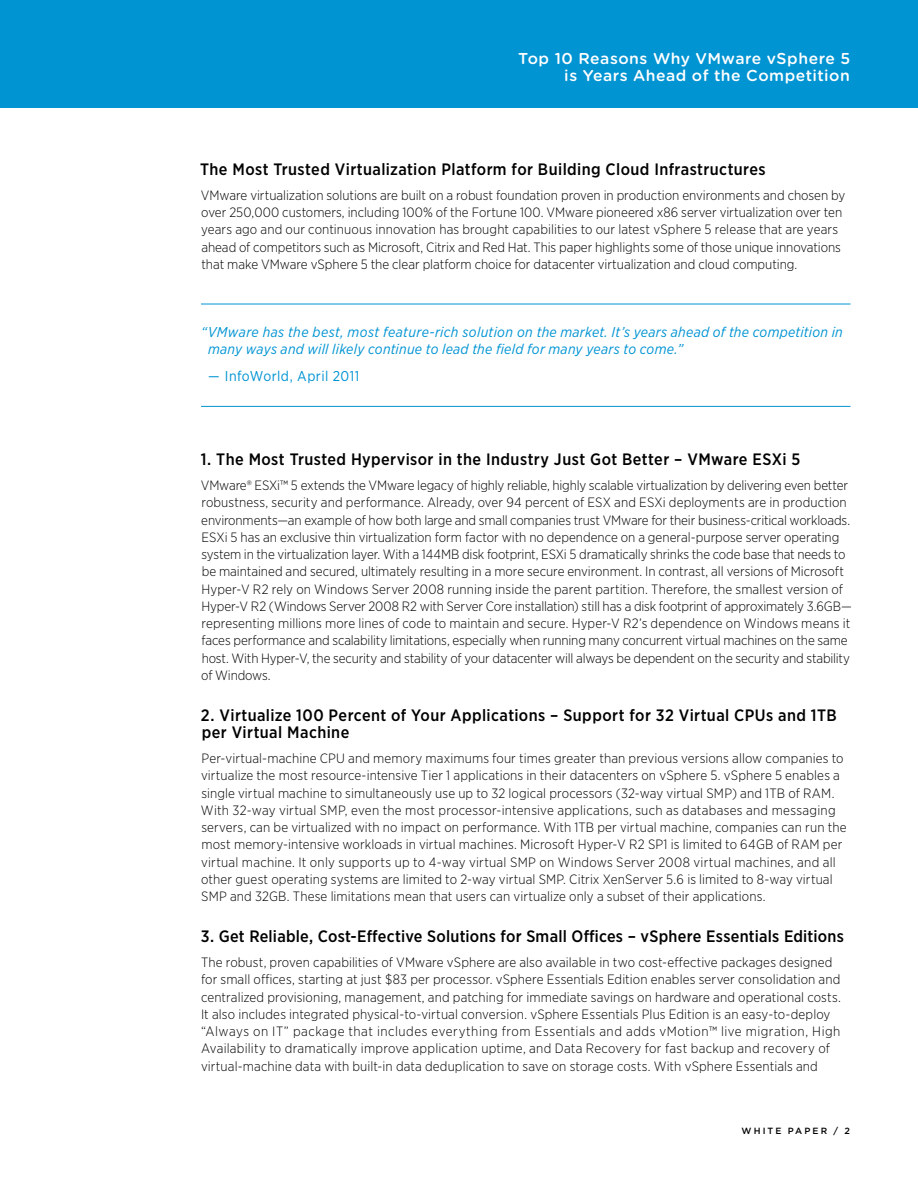
<style>
.page{position:relative;width:918px;height:1188px;background:#fff}
.page>*{position:absolute;margin:0;border:0;box-sizing:border-box;transform-origin:0 0}
.t1{font:500 16.5px/17.2px "Gotham Narrow";letter-spacing:.02em;color:#000}
.t2{font:500 15.75px/17.2px "Gotham Rounded";letter-spacing:.03em;color:#fff;text-align:right}
.t3{font:italic 14.25px/17.2px "Gotham Narrow";letter-spacing:.02em;color:#0194d3}
.t4{font:14.25px "Gotham Narrow";letter-spacing:.03em;color:#0194d3}
.t5{font:300 13.5px/17.2px "Gotham Narrow";color:#000}
.t6{font:500 9px "Gotham";color:#000}
</style>
<div class="page">
<div style="left:0;top:0;width:918px;height:108px;background:#0194d3"></div>
<hr style="left:201px;top:304px;width:650px;height:1px;background:#0194d3">
<hr style="left:201px;top:406px;width:650px;height:1px;background:#0194d3">
<p class="t2" style="left:518px;top:49px;width:334px">Top 10 Reasons Why VMware vSphere 5 is Years Ahead of the Competition</p>
<p class="t1" style="left:200px;top:161px;width:567px">The Most Trusted Virtualization Platform for Building Cloud Infrastructures</p>
<p class="t5" style="left:201px;top:186px;width:646px">VMware virtualization solutions are built on a robust foundation proven in production environments and chosen by over 250,000 customers, including 100% of the Fortune 100. VMware pioneered x86 server virtualization over ten years ago and our continuous innovation has brought capabilities to our latest vSphere 5 release that are years ahead of competitors such as Microsoft, Citrix and Red Hat. This paper highlights some of those unique innovations that make VMware vSphere 5 the clear platform choice for datacenter virtualization and cloud computing.</p>
<p class="t3" style="left:208px;top:323px;width:636px;text-indent:-7px">“VMware has the best, most feature-rich solution on the market. It’s years ahead of the competition in many ways and will likely continue to lead the field for many years to come.”</p>
<p class="t4" style="left:208px;top:367px;width:153px">— InfoWorld, April 2011</p>
<p class="t1" style="left:201px;top:451px;width:601px">1. The Most Trusted Hypervisor in the Industry Just Got Better – VMware ESXi 5</p>
<p class="t5" style="left:201px;top:477px;width:653px">VMware® ESXi™ 5 extends the VMware legacy of highly reliable, highly scalable virtualization by delivering even better robustness, security and performance. Already, over 94 percent of ESX and ESXi deployments are in production environments—an example of how both large and small companies trust VMware for their business-critical workloads.<br>ESXi 5 has an exclusive thin virtualization form factor with no dependence on a general-purpose server operating system in the virtualization layer. With a 144MB disk footprint, ESXi 5 dramatically shrinks the code base that needs to be maintained and secured, ultimately resulting in a more secure environment. In contrast, all versions of Microsoft Hyper-V R2 rely on Windows Server 2008 running inside the parent partition. Therefore, the smallest version of Hyper-V R2 (Windows Server 2008 R2 with Server Core installation) still has a disk footprint of approximately 3.6GB— representing millions more lines of code to maintain and secure. Hyper-V R2’s dependence on Windows means it faces performance and scalability limitations, especially when running many concurrent virtual machines on the same host. With Hyper-V, the security and stability of your datacenter will always be dependent on the security and stability of Windows.</p>
<p class="t1" style="left:201px;top:707px;width:637px">2. Virtualize 100 Percent of Your Applications – Support for 32 Virtual CPUs and 1TB per Virtual Machine</p>
<p class="t5" style="left:201px;top:750px;width:647px">Per-virtual-machine CPU and memory maximums four times greater than previous versions allow companies to virtualize the most resource-intensive Tier 1 applications in their datacenters on vSphere 5. vSphere 5 enables a single virtual machine to simultaneously use up to 32 logical processors (32-way virtual SMP) and 1TB of RAM.<br>With 32-way virtual SMP, even the most processor-intensive applications, such as databases and messaging servers, can be virtualized with no impact on performance. With 1TB per virtual machine, companies can run the most memory-intensive workloads in virtual machines. Microsoft Hyper-V R2 SP1 is limited to 64GB of RAM per virtual machine. It only supports up to 4-way virtual SMP on Windows Server 2008 virtual machines, and all other guest operating systems are limited to 2-way virtual SMP. Citrix XenServer 5.6 is limited to 8-way virtual SMP and 32GB. These limitations mean that users can virtualize only a subset of their applications.</p>
<p class="t1" style="left:201px;top:928px;width:645px">3. Get Reliable, Cost-Effective Solutions for Small Offices – vSphere Essentials Editions</p>
<p class="t5" style="left:201px;top:954px;width:641px">The robust, proven capabilities of VMware vSphere are also available in two cost-effective packages designed for small offices, starting at just $83 per processor. vSphere Essentials Edition enables server consolidation and centralized provisioning, management, and patching for immediate savings on hardware and operational costs.<br>It also includes integrated physical-to-virtual conversion. vSphere Essentials Plus Edition is an easy-to-deploy “Always on IT” package that includes everything from Essentials and adds vMotion™ live migration, High Availability to dramatically improve application uptime, and Data Recovery for fast backup and recovery of virtual-machine data with built-in data deduplication to save on storage costs. With vSphere Essentials and</p>
<p class="t6" style="left:742px;top:1125px;width:9px">WHITE</p>
<p class="t6" style="left:788px;top:1125px;width:64px">PAPER / 2</p>
</div>
